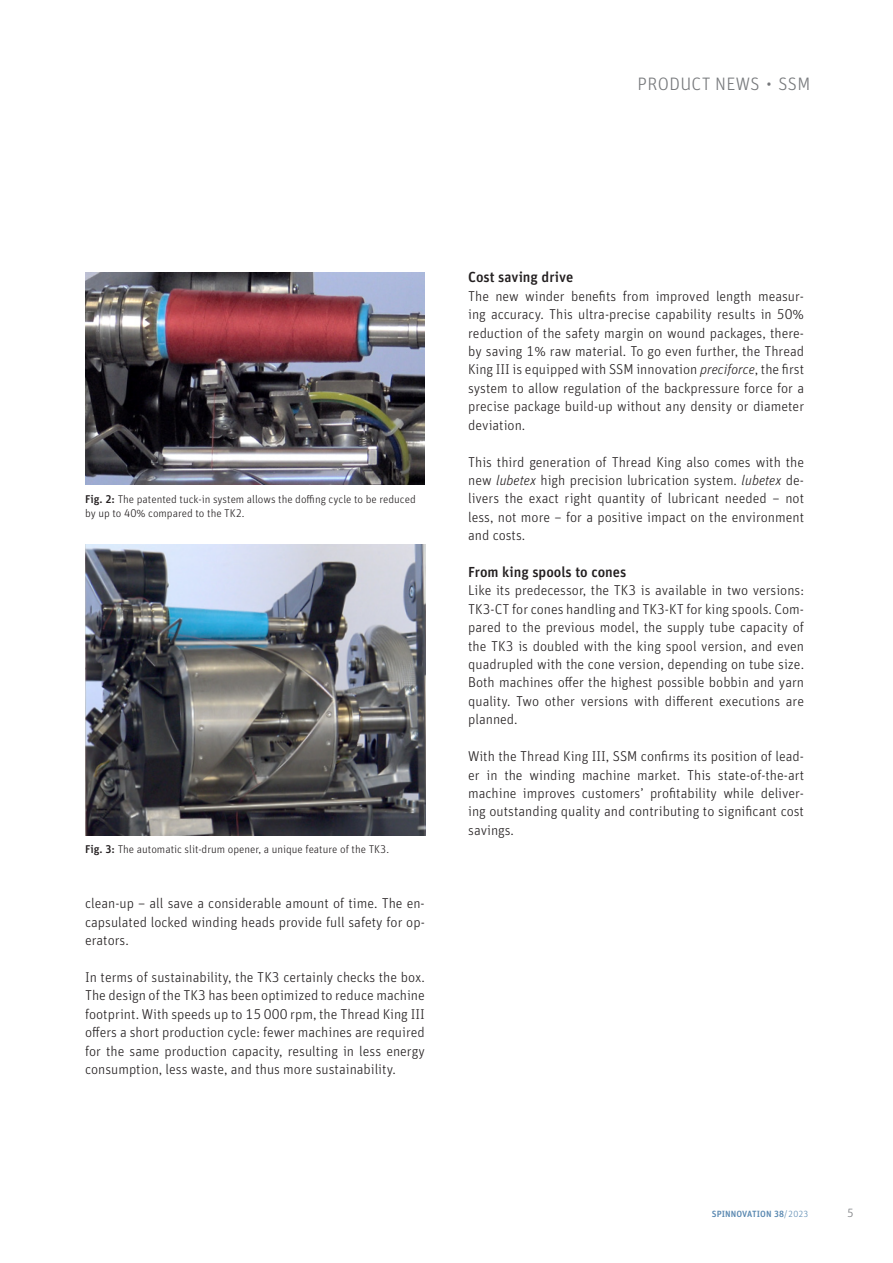
<style>
.page{position:relative;width:893px;height:1263px;background:#fff}
.page>*{position:absolute;margin:0;border:0;box-sizing:border-box;transform-origin:0 0}
.t1{font:300 18px "Unit Pro";letter-spacing:.02em;color:#76787b}
.t2{font:500 14.55px "Unit Pro";color:#231f20}
.t3{font:300 14.25px/18.5px "Unit Pro";color:#231f20;text-align:justify}
.t4{font:300 12px "Unit Pro";color:#76787b}
.t5{font:300 11.25px/13.5px "Unit Pro";color:#231f20}
.t6{font:500 9px "Unit Pro";letter-spacing:.01em;color:#5887b0}
.s1{font-weight:500}
.s2{font-style:italic}
.s3{font-weight:300}
</style>
<div class="page">
<img style="left:85px;top:272px;width:340px;height:213px">
<img style="left:85px;top:545px;width:340px;height:291px">
<p class="t1" style="left:637px;top:71px;width:174px">PRODUCT NEWS ∙ SSM</p>
<p class="t5" style="left:85px;top:492px;width:332px"><span class="s1">Fig. 2:</span> The patented tuck-in system allows the doffing cycle to be reduced by up to 40% compared to the TK2.</p>
<p class="t5" style="left:85px;top:842px;width:306px"><span class="s1">Fig. 3:</span> The automatic slit-drum opener, a unique feature of the TK3.</p>
<p class="t3" style="left:85px;top:894px;width:341px">clean-up – all save a considerable amount of time. The en&shy;capsulated locked winding heads provide full safety for op&shy;erators.</p>
<p class="t3" style="left:85px;top:967px;width:341px">In terms of sustainability, the TK3 certainly checks the box.<br>The design of the TK3 has been optimized to reduce machine footprint. With speeds up to 15 000 rpm, the Thread King III offers a short production cycle: fewer machines are required for the same production capacity, resulting in less energy consumption, less waste, and thus more sustainability.</p>
<p class="t2" style="left:468px;top:266px;width:107px">Cost saving drive</p>
<p class="t3" style="left:468px;top:286px;width:337px">The new winder benefits from improved length measur&shy;ing accuracy. This ultra-precise capability results in 50% reduction of the safety margin on wound packages, there&shy;by saving 1% raw material. To go even further, the Thread King III is equipped with SSM innovation <span class="s2">preciforce</span>, the first system to allow regulation of the backpressure force for a precise package build-up without any density or diameter deviation.</p>
<p class="t3" style="left:468px;top:452px;width:337px">This third generation of Thread King also comes with the new <span class="s2">lubetex</span> high precision lubrication system. <span class="s2">lubetex</span> de&shy;livers the exact right quantity of lubricant needed – not less, not more – for a positive impact on the environment and costs.</p>
<p class="t2" style="left:468px;top:561px;width:160px">From king spools to cones</p>
<p class="t3" style="left:468px;top:581px;width:337px">Like its predecessor, the TK3 is available in two versions:<br>TK3-CT for cones handling and TK3-KT for king spools. Com&shy;pared to the previous model, the supply tube capacity of the TK3 is doubled with the king spool version, and even quadrupled with the cone version, depending on tube size.<br>Both machines offer the highest possible bobbin and yarn quality. Two other versions with different executions are planned.</p>
<p class="t3" style="left:468px;top:746px;width:337px">With the Thread King III, SSM confirms its position of lead&shy;er in the winding machine market. This state-of-the-art machine improves customers’ profitability while deliver&shy;ing outstanding quality and contributing to significant cost savings.</p>
<p class="t6" style="left:712px;top:1207px;width:98px">SPINNOVATION 38<span class="s3">/2023</span></p>
<p class="t4" style="left:847px;top:1205px;width:8px">5</p>
</div>
